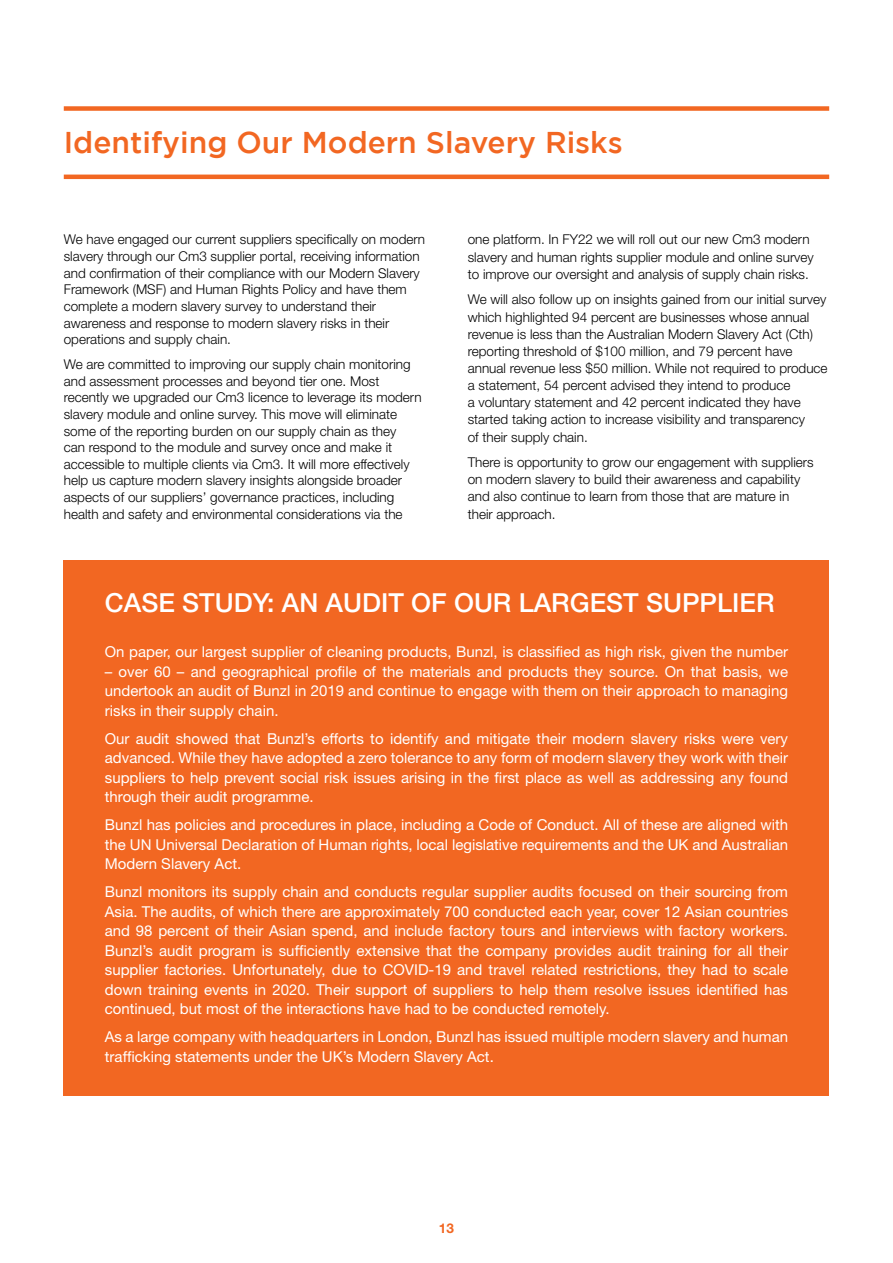
<style>
.page{position:relative;width:893px;height:1263px;background:#fff}
.page>*{position:absolute;margin:0;border:0;box-sizing:border-box;transform-origin:0 0}
.t1{font:500 30px "Gotham";color:#f26722}
.t2{font:500 26.25px "Helvetica Neue LT";color:#fff}
.t3{font:15px/19.5px "Helvetica Neue LT";color:#fff;text-align:justify}
.t4{font:300 13.5px/16.6px "Helvetica Neue LT";color:#000}
.t5{font:700 13.5px "Helvetica Neue LT";color:#f26722}
</style>
<div class="page">
<div style="left:64px;top:560px;width:765px;height:535px;background:#f26722"></div>
<div style="left:64px;top:106px;width:765px;height:5px;background:#f26722"></div>
<hr style="left:64px;top:175px;width:765px;height:4px;background:#f26722">
<h1 class="t1" style="left:64px;top:126px;width:560px">Identifying Our Modern Slavery Risks</h1>
<p class="t4" style="left:64px;top:231px;width:363px">We have engaged our current suppliers specifically on modern slavery through our Cm3 supplier portal, receiving information and confirmation of their compliance with our Modern Slavery Framework (MSF) and Human Rights Policy and have them complete a modern slavery survey to understand their awareness and response to modern slavery risks in their operations and supply chain.</p>
<p class="t4" style="left:64px;top:356px;width:359px">We are committed to improving our supply chain monitoring and assessment processes and beyond tier one. Most recently we upgraded our Cm3 licence to leverage its modern slavery module and online survey. This move will eliminate some of the reporting burden on our supply chain as they<br>can respond to the module and survey once and make it accessible to multiple clients via Cm3. It will more effectively help us capture modern slavery insights alongside broader aspects of our suppliers’ governance practices, including health and safety and environmental considerations via the</p>
<p class="t4" style="left:468px;top:231px;width:348px;line-height:17.1px">one platform. In FY22 we will roll out our new Cm3 modern slavery and human rights supplier module and online survey to improve our oversight and analysis of supply chain risks.</p>
<p class="t4" style="left:468px;top:291px;width:361px;line-height:17.1px">We will also follow up on insights gained from our initial survey which highlighted 94 percent are businesses whose annual revenue is less than the Australian Modern Slavery Act (Cth) reporting threshold of $100 million, and 79 percent have annual revenue less $50 million. While not required to produce a statement, 54 percent advised they intend to produce<br>a voluntary statement and 42 percent indicated they have started taking action to increase visibility and transparency<br>of their supply chain.</p>
<p class="t4" style="left:468px;top:454px;width:347px;line-height:17.1px">There is opportunity to grow our engagement with suppliers on modern slavery to build their awareness and capability and also continue to learn from those that are mature in their approach.</p>
<h2 class="t2" style="left:105px;top:587px;width:671px">CASE STUDY: AN AUDIT OF OUR LARGEST SUPPLIER</h2>
<p class="t3" style="left:105px;top:642px;width:685px">On paper, our largest supplier of cleaning products, Bunzl, is classified as high risk, given the number</p>
<p class="t3" style="left:105px;top:661px;width:685px">– over 60 – and geographical profile of the materials and products they source. On that basis, we undertook an audit of Bunzl in 2019 and continue to engage with them on their approach to managing risks in their supply chain.</p>
<p class="t3" style="left:105px;top:728px;width:685px">Our audit showed that Bunzl’s efforts to identify and mitigate their modern slavery risks were very advanced. While they have adopted a zero tolerance to any form of modern slavery they work with their suppliers to help prevent social risk issues arising in the first place as well as addressing any found through their audit programme.</p>
<p class="t3" style="left:105px;top:815px;width:685px">Bunzl has policies and procedures in place, including a Code of Conduct. All of these are aligned with the UN Universal Declaration of Human rights, local legislative requirements and the UK and Australian Modern Slavery Act.</p>
<p class="t3" style="left:105px;top:882px;width:685px">Bunzl monitors its supply chain and conducts regular supplier audits focused on their sourcing from Asia. The audits, of which there are approximately 700 conducted each year, cover 12 Asian countries and 98 percent of their Asian spend, and include factory tours and interviews with factory workers.<br>Bunzl’s audit program is sufficiently extensive that the company provides audit training for all their supplier factories. Unfortunately, due to COVID-19 and travel related restrictions, they had to scale down training events in 2020. Their support of suppliers to help them resolve issues identified has continued, but most of the interactions have had to be conducted remotely.</p>
<p class="t3" style="left:105px;top:1027px;width:685px">As a large company with headquarters in London, Bunzl has issued multiple modern slavery and human trafficking statements under the UK’s Modern Slavery Act.</p>
<p class="t5" style="left:439px;top:1220px;width:17px">13</p>
</div>
